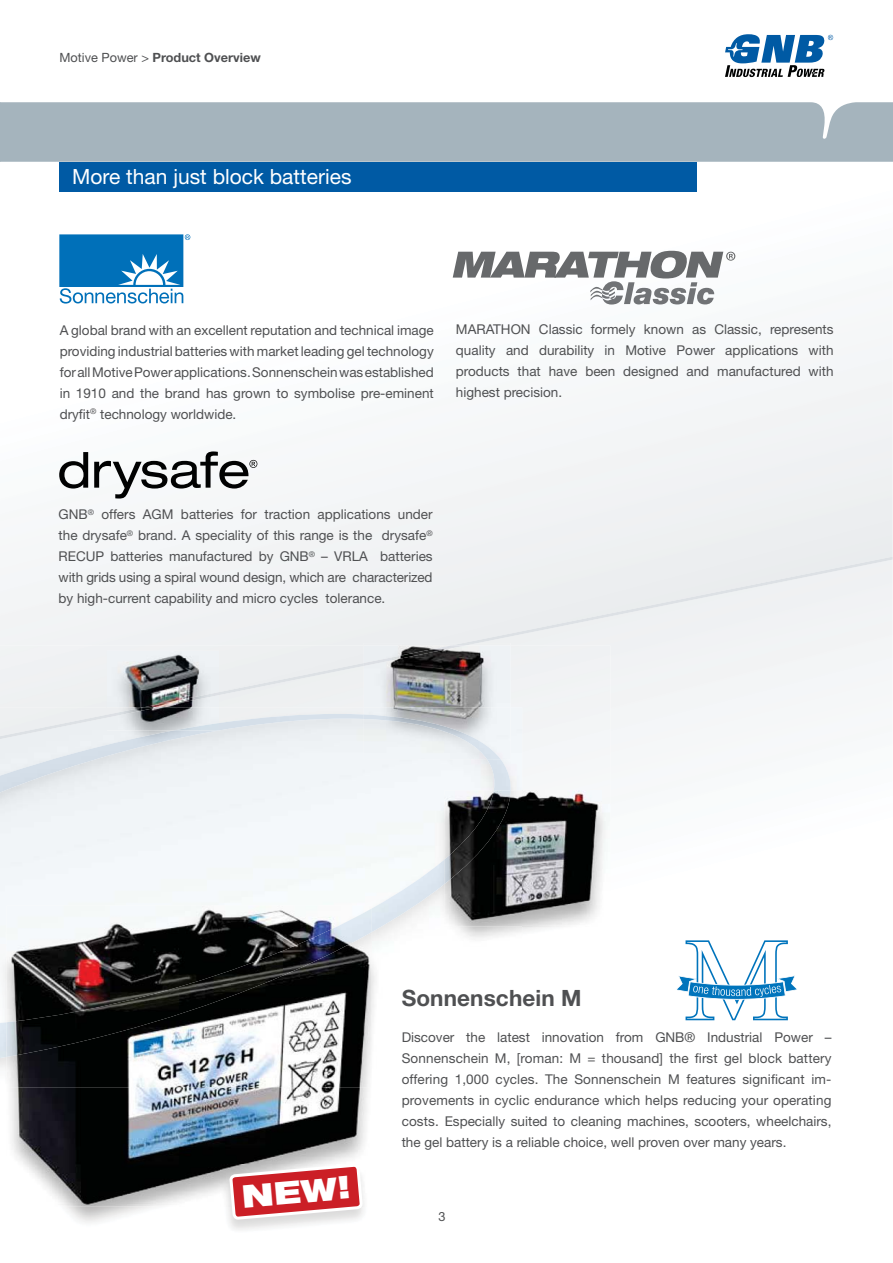
<style>
.page{position:relative;width:893px;height:1263px;background:#fff}
.page>*{position:absolute;margin:0;border:0;box-sizing:border-box;transform-origin:0 0}
.t1{font:900 expanded 31.5px "Helvetica Neue LT Std";color:#fff}
.t2{font:700 22.5px "Helvetica Neue LT Std";letter-spacing:.005em;color:#4f5052}
.t3{font:21px "Helvetica Neue LT Std";color:#fff}
.t4{font:13.5px/21px "Helvetica Neue LT Std";color:#4f5052;text-align:justify}
.t5{font:700 12.75px "Helvetica Neue LT Std";color:#4f5052}
.t6{font:12.75px "Helvetica Neue LT Std";color:#4f5052}
.s1{font-weight:400}
</style>
<div class="page">
<svg style="left:0;top:162px;width:893px;height:574px"></svg>
<div style="left:463px;top:557px;width:430px;height:86px;background:#eef0f1"></div>
<div style="left:60px;top:162px;width:637px;height:30px;background:#005aa4"></div>
<div style="left:0;top:102px;width:893px;height:60px;background:#a5b4bd"></div>
<svg style="left:725px;top:34px;width:108px;height:43px"></svg>
<svg style="left:59px;top:234px;width:131px;height:70px"></svg>
<svg style="left:59px;top:452px;width:29px;height:37px"></svg>
<svg style="left:94px;top:451px;width:163px;height:48px"></svg>
<div style="left:511px;top:646px;width:99px;height:156px;background:#f2f3f5"></div>
<div style="left:0;top:646px;width:364px;height:61px;background:#eef1f2"></div>
<img style="left:219px;top:663px;width:145px;height:32px">
<img style="left:511px;top:707px;width:11px;height:84px">
<img style="left:0;top:707px;width:107px;height:7px">
<img style="left:444px;top:791px;width:157px;height:135px">
<img style="left:444px;top:791px;width:67px;height:93px">
<img style="left:6px;top:906px;width:366px;height:300px">
<img style="left:6px;top:908px;width:366px;height:149px">
<img style="left:107px;top:651px;width:112px;height:79px">
<img style="left:144px;top:692px;width:75px;height:15px">
<img style="left:107px;top:707px;width:52px;height:11px">
<img style="left:174px;top:723px;width:45px;height:7px">
<img style="left:478px;top:643px;width:33px;height:3px">
<img style="left:364px;top:643px;width:87px;height:3px">
<img style="left:451px;top:643px;width:27px;height:3px">
<img style="left:364px;top:646px;width:147px;height:113px">
<img style="left:364px;top:646px;width:101px;height:20px">
<img style="left:364px;top:715px;width:137px;height:44px">
<svg style="left:677px;top:940px;width:120px;height:80px"></svg>
<img style="left:221px;top:1164px;width:148px;height:61px">
<svg style="left:231px;top:1165px;width:130px;height:65px"></svg>
<svg style="left:453px;top:251px;width:282px;height:54px"></svg>
<p class="t5" style="left:60px;top:53px;width:203px"><span class="s1">Motive Power &gt;</span> Product Overview</p>
<h3 class="t3" style="left:72px;top:169px;width:281px">More than just block batteries</h3>
<p class="t4" style="left:60px;top:320px;width:376px">A global brand with an excellent reputation and technical image providing industrial batteries with market leading gel technology for all Motive Power applications. Sonnenschein was established in 1910 and the brand has grown to symbolise pre-eminent dryfit<sup>®</sup> technology worldwide.</p>
<p class="t4" style="left:456px;top:320px;width:379px">MARATHON Classic formely known as Classic, represents quality and durability in Motive Power applications with products that have been designed and manufactured with highest precision.</p>
<p class="t4" style="left:59px;top:505px;width:376px">GNB<sup>®</sup> offers AGM batteries for traction applications under the drysafe<sup>®</sup> brand. A speciality of this range is the drysafe<sup>® </sup>RECUP batteries manufactured by GNB<sup>®</sup> – VRLA batteries with grids using a spiral wound design, which are characterized by high-current capability and micro cycles tolerance.</p>
<h2 class="t2" style="left:402px;top:990px;width:181px">Sonnenschein M</h2>
<h1 class="t1" style="left:240px;top:1178px;width:110px;rotate:-5deg">NEW!</h1>
<p class="t4" style="left:402px;top:1028px;width:431px;text-indent:214px">from GNB® Industrial Power – Sonnenschein M, [roman: M = thousand] the first gel block battery offering 1,000 cycles. The Sonnenschein M features significant im&shy;provements in cyclic endurance which helps reducing your operating costs. Especially suited to cleaning machines, scooters, wheelchairs, the gel battery is a reliable choice, well proven over many years.</p>
<p class="t4" style="left:402px;top:1028px;width:204px">Discover the latest innovation</p>
<p class="t6" style="left:438px;top:1212px;width:9px">3</p>
</div>
